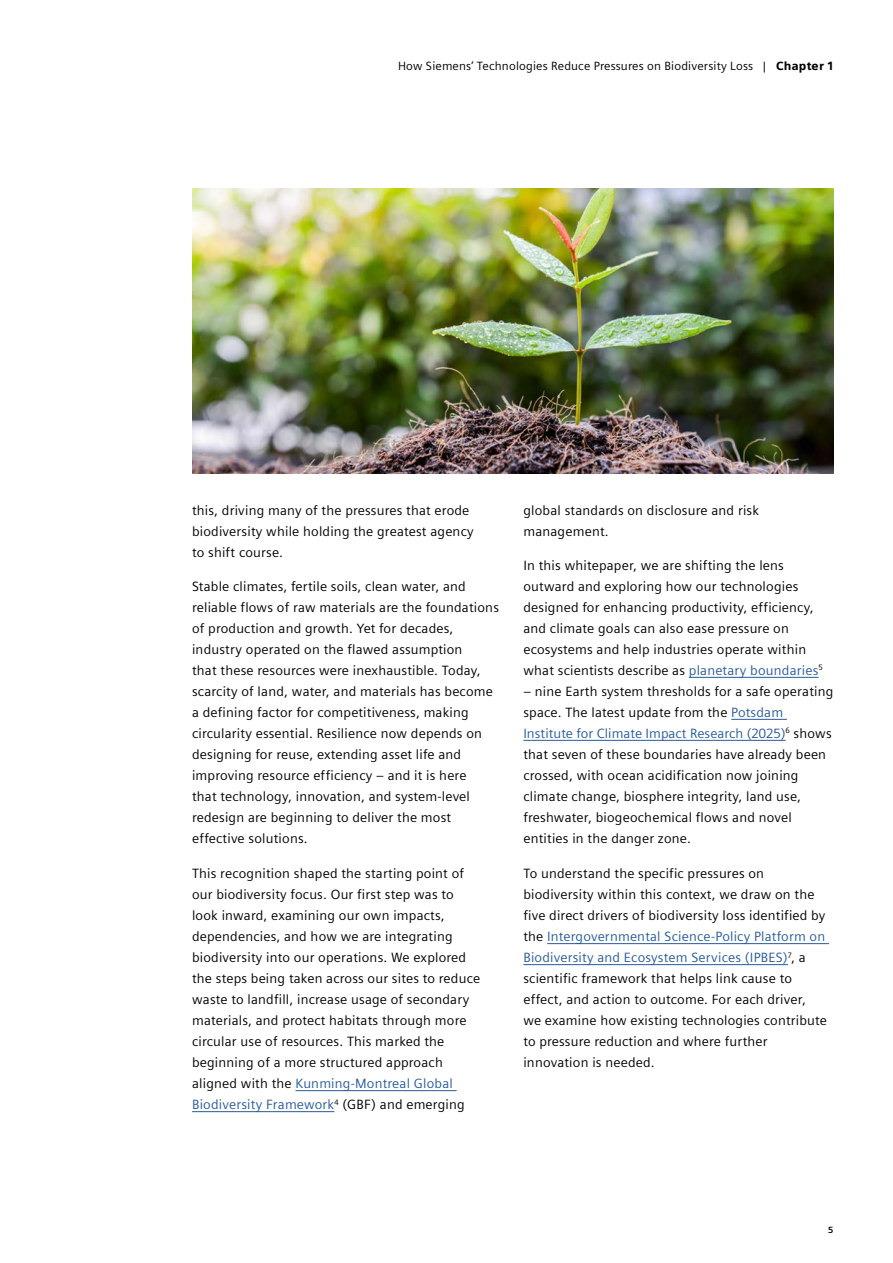
<style>
.page{position:relative;width:893px;height:1263px;background:#fff}
.page>*{position:absolute;margin:0;border:0;box-sizing:border-box;transform-origin:0 0}
.t1{font:13.5px/21px "Siemens Sans Pro";letter-spacing:.015em;color:#000}
.t2{font:12px "Siemens Sans Pro";letter-spacing:.015em;color:#000}
.t3{font:600 9px "Siemens Sans Pro";color:#000}
.s1{font-weight:700}
.s2{color:#275b9b}
</style>
<div class="page">
<hr style="left:295px;top:1090px;width:162px;height:1px;background:#275b9b">
<hr style="left:192px;top:1111px;width:142px;height:1px;background:#275b9b">
<hr style="left:689px;top:677px;width:130px;height:1px;background:#275b9b">
<hr style="left:731px;top:719px;width:56px;height:1px;background:#275b9b">
<hr style="left:523px;top:740px;width:263px;height:1px;background:#275b9b">
<hr style="left:547px;top:943px;width:282px;height:1px;background:#275b9b">
<hr style="left:523px;top:964px;width:265px;height:1px;background:#275b9b">
<img style="left:192px;top:188px;width:641px;height:285px">
<p class="t2" style="left:398px;top:57px;width:437px">How Siemens’ Technologies Reduce Pressures on Biodiversity Loss | <span class="s1">Chapter 1</span></p>
<p class="t1" style="left:192px;top:499px;width:283px">this, driving many of the pressures that erode biodiversity while holding the greatest agency to shift course.</p>
<p class="t1" style="left:192px;top:575px;width:308px">Stable climates, fertile soils, clean water, and reliable flows of raw materials are the foundations of production and growth. Yet for decades, industry operated on the flawed assumption<br>that these resources were inexhaustible. Today, scarcity of land, water, and materials has become a defining factor for competitiveness, making circularity essential. Resilience now depends on designing for reuse, extending asset life and improving resource efficiency – and it is here<br>that technology, innovation, and system-level redesign are beginning to deliver the most effective solutions.</p>
<p class="t1" style="left:192px;top:862px;width:290px">This recognition shaped the starting point of our biodiversity focus. Our first step was to look inward, examining our own impacts, dependencies, and how we are integrating biodiversity into our operations. We explored the steps being taken across our sites to reduce waste to landfill, increase usage of secondary materials, and protect habitats through more circular use of resources. This marked the beginning of a more structured approach aligned with the <span class="s2">Kunming-Montreal Global Biodiversity Framework</span><sup>4</sup> (GBF) and emerging</p>
<p class="t1" style="left:523px;top:499px;width:237px">global standards on disclosure and risk management.</p>
<p class="t1" style="left:523px;top:554px;width:301px">In this whitepaper, we are shifting the lens outward and exploring how our technologies designed for enhancing productivity, efficiency, and climate goals can also ease pressure on ecosystems and help industries operate within what scientists describe as <span class="s2">planetary boundaries</span><sup>5</sup></p>
<p class="t1" style="left:523px;top:680px;width:312px">– nine Earth system thresholds for a safe operating space. The latest update from the <span class="s2">Potsdam Institute for Climate Impact Research (2025)</span><sup>6</sup> shows that seven of these boundaries have already been crossed, with ocean acidification now joining climate change, biosphere integrity, land use, freshwater, biogeochemical flows and novel entities in the danger zone.</p>
<p class="t1" style="left:523px;top:862px;width:305px">To understand the specific pressures on biodiversity within this context, we draw on the five direct drivers of biodiversity loss identified by the <span class="s2">Intergovernmental Science-Policy Platform on Biodiversity and Ecosystem Services (IPBES)</span><sup>7</sup>, a scientific framework that helps link cause to effect, and action to outcome. For each driver, we examine how existing technologies contribute to pressure reduction and where further innovation is needed.</p>
<p class="t3" style="left:828px;top:1223px;width:7px">5</p>
</div>
